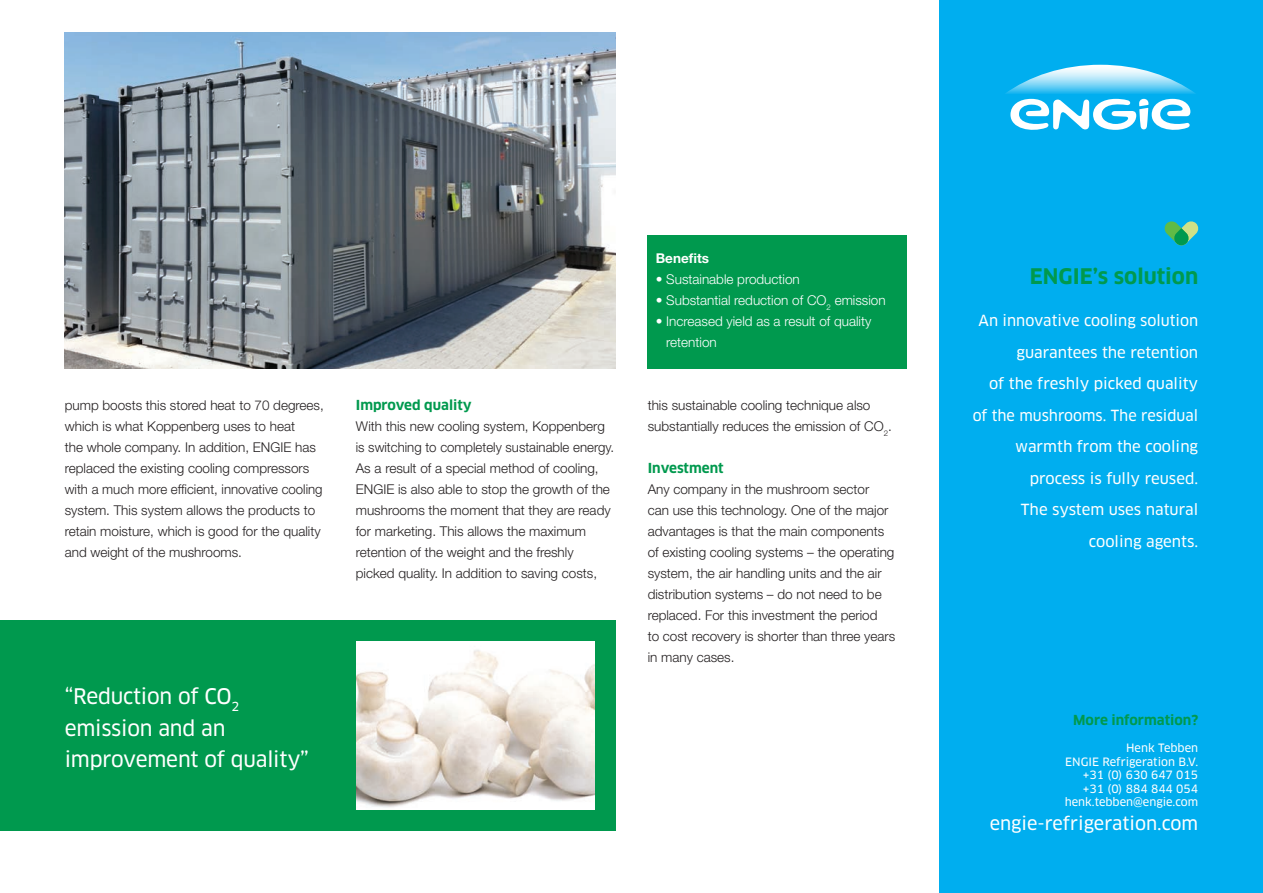
<style>
.page{position:relative;width:1263px;height:893px;background:#fff}
.page>*{position:absolute;margin:0;border:0;box-sizing:border-box;transform-origin:0 0}
.body{font:21px "Clan OT News";letter-spacing:-.01em;color:#fff}
.koppen_wit_36pt{font:700 21px "Clan OT";color:#00994e}
.body-2{font:18px "Clan OT News";color:#fff}
.koppen_wit_36pt-2{font:15px/31.5px "Clan OT News";color:#fff;text-align:right}
.body_tekst{font:300 13.5px/21px "Helvetica Neue";color:#231f20}
.body_tekst-2{font:300 13.5px/21px "Helvetica Neue";color:#fff}
.body_tekst-3{font:700 13.5px "Clan OT";color:#00994e}
.body-3{font:700 13.5px "Clan OT";color:#00994e}
.body_tekst-4{font:700 13.5px "Helvetica Neue";color:#fff}
.body-4{font:11.25px "Clan OT News";color:#fff}
</style>
<div class="page">
<div style="left:0;top:620px;width:615px;height:210px;background:#00994e"></div>
<div style="left:939px;top:0;width:324px;height:893px;background:#00aeef"></div>
<svg style="left:1005px;top:65px;width:191px;height:65px"></svg>
<div style="left:647px;top:235px;width:260px;height:133px;background:#00994e"></div>
<svg style="left:1164px;top:221px;width:35px;height:25px"></svg>
<img style="left:356px;top:642px;width:238px;height:167px">
<img style="left:65px;top:32px;width:550px;height:336px">
<p class="body_tekst" style="left:65px;top:395px;width:261px">pump boosts this stored heat to 70 degrees, which is what Koppenberg uses to heat<br>the whole company. In addition, ENGIE has replaced the existing cooling compressors with a much more efficient, innovative cooling system. This system allows the products to retain moisture, which is good for the quality and weight of the mushrooms.</p>
<p class="body_tekst-3" style="left:356px;top:398px;width:117px">Improved quality</p>
<p class="body_tekst" style="left:356px;top:416px;width:260px">With this new cooling system, Koppenberg is switching to completely sustainable energy.<br>As a result of a special method of cooling, ENGIE is also able to stop the growth of the mushrooms the moment that they are ready for marketing. This allows the maximum retention of the weight and the freshly picked quality. In addition to saving costs,</p>
<p class="body" style="left:65px;top:684px;width:176px">“Reduction of CO<sub>2</sub></p>
<p class="body" style="left:65px;top:716px;width:162px">emission and an</p>
<p class="body" style="left:65px;top:747px;width:246px">improvement of quality”</p>
<p class="body_tekst-4" style="left:656px;top:250px;width:55px">Benefits</p>
<p class="body_tekst-2" style="left:656px;top:269px;width:146px">• Sustainable production</p>
<p class="body_tekst-2" style="left:656px;top:290px;width:231px">• Substantial reduction of CO<sub>2</sub> emission</p>
<p class="body_tekst-2" style="left:666px;top:311px;width:207px;text-indent:-11px">• Increased yield as a result of quality retention</p>
<p class="body_tekst" style="left:648px;top:395px;width:246px">this sustainable cooling technique also substantially reduces the emission of CO<sub>2</sub>.</p>
<p class="body_tekst-3" style="left:648px;top:461px;width:77px">Investment</p>
<p class="body_tekst" style="left:648px;top:479px;width:248px">Any company in the mushroom sector<br>can use this technology. One of the major advantages is that the main components of existing cooling systems – the operating system, the air handling units and the air distribution systems – do not need to be replaced. For this investment the period</p>
<p class="body_tekst" style="left:648px;top:626px;width:249px">to cost recovery is shorter than three years in many cases.</p>
<p class="koppen_wit_36pt" style="left:1030px;top:264px;width:170px">ENGIE’s solution</p>
<p class="koppen_wit_36pt-2" style="left:978px;top:305px;width:221px">An innovative cooling solution</p>
<p class="koppen_wit_36pt-2" style="left:1016px;top:337px;width:183px">guarantees the retention</p>
<p class="koppen_wit_36pt-2" style="left:973px;top:368px;width:227px">of the freshly picked quality of the mushrooms. The residual warmth from the cooling</p>
<p class="koppen_wit_36pt-2" style="left:1030px;top:463px;width:170px">process is fully reused.</p>
<p class="koppen_wit_36pt-2" style="left:1021px;top:494px;width:179px">The system uses natural</p>
<p class="koppen_wit_36pt-2" style="left:1089px;top:526px;width:111px">cooling agents.</p>
<p class="body-3" style="left:1073px;top:713px;width:127px">More information?</p>
<p class="body-4" style="left:1126px;top:742px;width:74px">Henk Tebben</p>
<p class="body-4" style="left:1065px;top:755px;width:135px">ENGIE Refrigeration B.V.</p>
<p class="body-4" style="left:1083px;top:769px;width:117px">+31 (0) 630 647 015</p>
<p class="body-4" style="left:1083px;top:782px;width:117px">+31 (0) 884 844 054</p>
<p class="body-4" style="left:1065px;top:796px;width:135px">henk.tebben@engie.com</p>
<p class="body-2" style="left:990px;top:813px;width:210px">engie-refrigeration.com</p>
</div>
